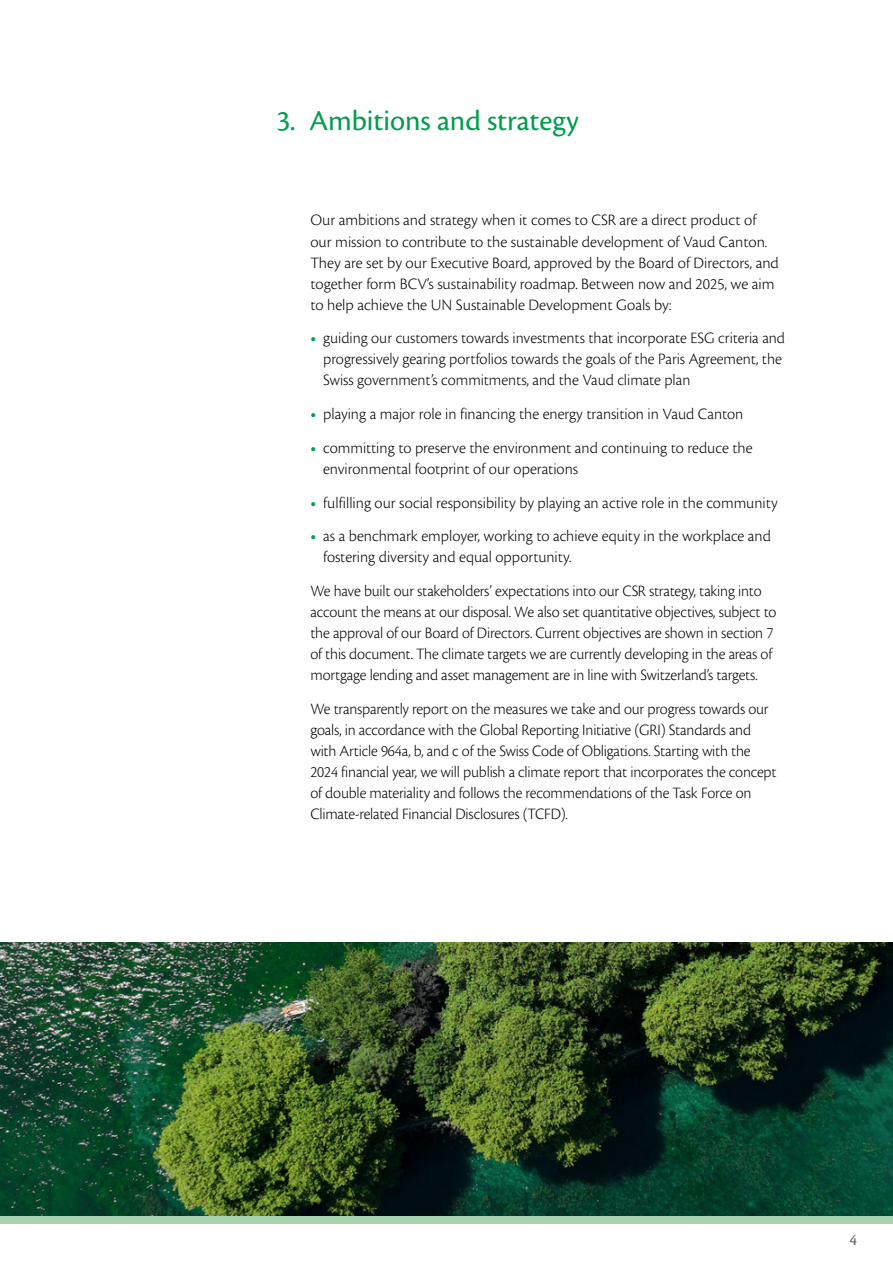
<style>
.page{position:relative;width:893px;height:1263px;background:#fff}
.page>*{position:absolute;margin:0;border:0;box-sizing:border-box;transform-origin:0 0}
.t1{font:30px "Cronos Pro";color:#009e4d}
.t2{font:300 16.5px/21px "Cronos Pro";letter-spacing:-.01em;color:#000}
.t3{font:16.5px "Cronos Pro";color:#646363}
.s1{font-weight:600;color:#009e4d}
</style>
<div class="page">
<div style="left:0;top:1215px;width:893px;height:9px;background:#a8d3af"></div>
<img style="left:0;top:943px;width:893px;height:272px">
<h1 class="t1" style="left:276px;top:103px;width:304px">3. Ambitions and strategy</h1>
<p class="t2" style="left:310px;top:210px;width:470px">Our ambitions and strategy when it comes to CSR are a direct product of our mission to contribute to the sustainable development of Vaud Canton.<br>They are set by our Executive Board, approved by the Board of Directors, and together form BCV’s sustainability roadmap. Between now and 2025, we aim to help achieve the UN Sustainable Development Goals by:</p>
<p class="t2" style="left:323px;top:328px;width:463px;text-indent:-13px"><span class="s1">•</span> guiding our customers towards investments that incorporate ESG criteria and progressively gearing portfolios towards the goals of the Paris Agreement, the<br>Swiss government’s commitments, and the Vaud climate plan</p>
<p class="t2" style="left:310px;top:403px;width:434px"><span class="s1">•</span> playing a major role in financing the energy transition in Vaud Canton</p>
<p class="t2" style="left:323px;top:437px;width:431px;text-indent:-13px"><span class="s1">•</span> committing to preserve the environment and continuing to reduce the environmental footprint of our operations</p>
<p class="t2" style="left:310px;top:492px;width:469px"><span class="s1">•</span> fulfilling our social responsibility by playing an active role in the community</p>
<p class="t2" style="left:323px;top:526px;width:449px;text-indent:-13px"><span class="s1">•</span> as a benchmark employer, working to achieve equity in the workplace and fostering diversity and equal opportunity.</p>
<p class="t2" style="left:310px;top:580px;width:468px">We have built our stakeholders’ expectations into our CSR strategy, taking into account the means at our disposal. We also set quantitative objectives, subject to the approval of our Board of Directors. Current objectives are shown in section 7 of this document. The climate targets we are currently developing in the areas of mortgage lending and asset management are in line with Switzerland’s targets.</p>
<p class="t2" style="left:310px;top:698px;width:468px">We transparently report on the measures we take and our progress towards our goals, in accordance with the Global Reporting Initiative (GRI) Standards and with Article 964a, b, and c of the Swiss Code of Obligations. Starting with the 2024 financial year, we will publish a climate report that incorporates the concept of double materiality and follows the recommendations of the Task Force on Climate-related Financial Disclosures (TCFD).</p>
<p class="t3" style="left:849px;top:1231px;width:9px">4</p>
</div>
